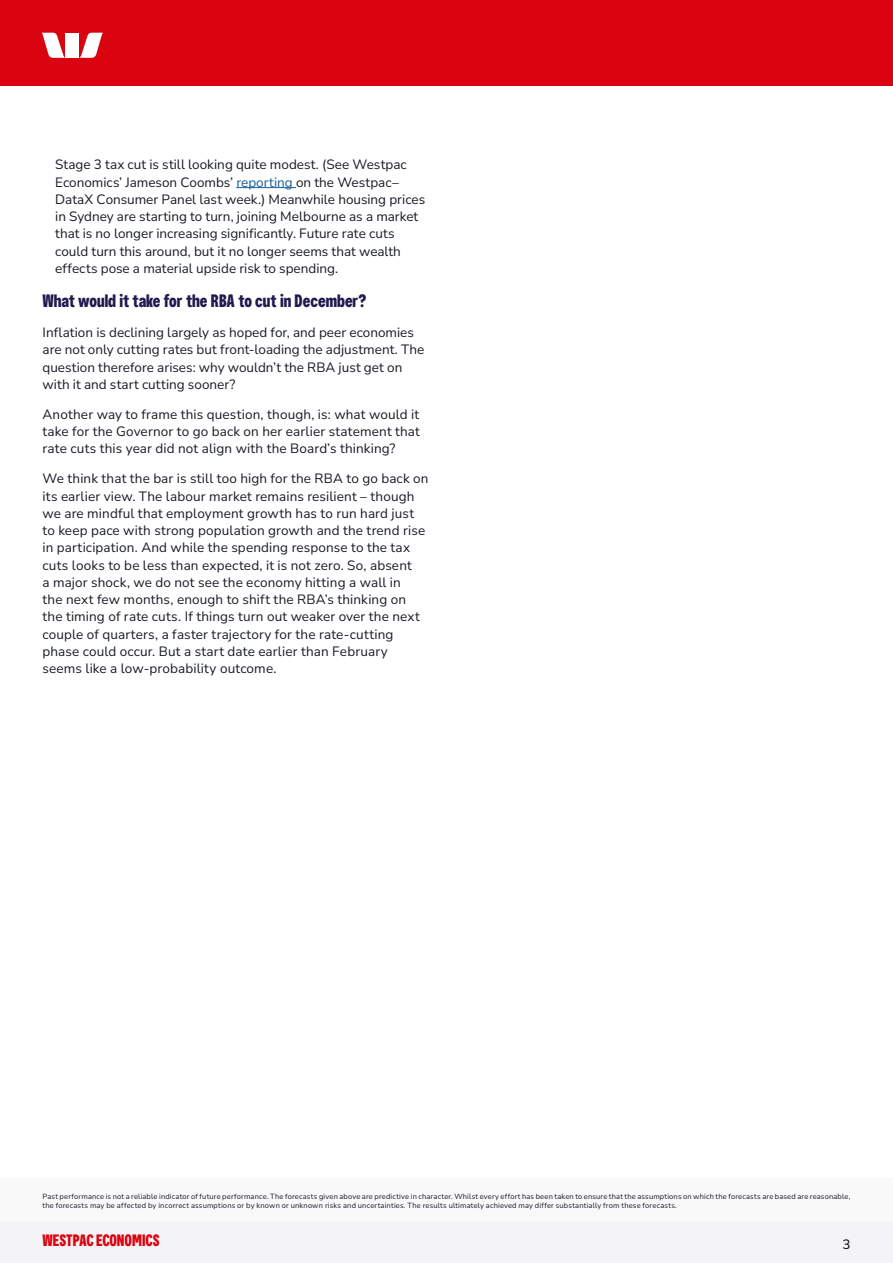
<style>
.page{position:relative;width:893px;height:1263px;background:#fff}
.page>*{position:absolute;margin:0;border:0;box-sizing:border-box;transform-origin:0 0}
.SUBHEAD_1{font:700 18px "Westpac";color:#1f1b4f}
.t1{font:700 16.5px "Westpac";color:#da0310}
.P1_Body_copy{font:200 13.5px/17.2px "Nunito Sans 12 pt";letter-spacing:.01em;color:#181b25}
.t2{font:200 7.5px/9px "Nunito Sans 12 pt";letter-spacing:.025em;color:#181b25}
.s1{color:#175d9e}
</style>
<div class="page">
<div style="left:0;top:0;width:893px;height:85px;background:#da0310"></div>
<div style="left:0;top:1220px;width:893px;height:43px;background:#f4f4f6"></div>
<div style="left:0;top:1178px;width:893px;height:42px;background:#f9f9fa"></div>
<svg style="left:42px;top:33px;width:23px;height:25px"></svg>
<svg style="left:80px;top:33px;width:23px;height:25px"></svg>
<div style="left:66px;top:33px;width:13px;height:25px;background:#fff"></div>
<hr style="left:236px;top:187px;width:60px;height:1px;background:#175d9e">
<p class="P1_Body_copy" style="left:55px;top:155px;width:371px">Stage 3 tax cut is still looking quite modest. (See Westpac Economics’ Jameson Coombs’ <span class="s1">reporting</span> on the Westpac– DataX Consumer Panel last week.) Meanwhile housing prices in Sydney are starting to turn, joining Melbourne as a market that is no longer increasing significantly. Future rate cuts could turn this around, but it no longer seems that wealth effects pose a material upside risk to spending.</p>
<p class="SUBHEAD_1" style="left:43px;top:290px;width:325px">What would it take for the RBA to cut in December?</p>
<p class="P1_Body_copy" style="left:43px;top:323px;width:383px">Inflation is declining largely as hoped for, and peer economies are not only cutting rates but front-loading the adjustment. The question therefore arises: why wouldn’t the RBA just get on with it and start cutting sooner?</p>
<p class="P1_Body_copy" style="left:43px;top:405px;width:379px;text-align:justify">Another way to frame this question, though, is: what would it take for the Governor to go back on her earlier statement that rate cuts this year did not align with the Board’s thinking?</p>
<p class="P1_Body_copy" style="left:43px;top:470px;width:388px">We think that the bar is still too high for the RBA to go back on its earlier view. The labour market remains resilient – though we are mindful that employment growth has to run hard just to keep pace with strong population growth and the trend rise in participation. And while the spending response to the tax cuts looks to be less than expected, it is not zero. So, absent<br>a major shock, we do not see the economy hitting a wall in<br>the next few months, enough to shift the RBA’s thinking on the timing of rate cuts. If things turn out weaker over the next couple of quarters, a faster trajectory for the rate-cutting phase could occur. But a start date earlier than February seems like a low-probability outcome.</p>
<p class="t2" style="left:43px;top:1192px;width:809px">Past performance is not a reliable indicator of future performance. The forecasts given above are predictive in character. Whilst every effort has been taken to ensure that the assumptions on which the forecasts are based are reasonable, the forecasts may be affected by incorrect assumptions or by known or unknown risks and uncertainties. The results ultimately achieved may differ substantially from these forecasts.</p>
<p class="t1" style="left:43px;top:1230px;width:119px">WESTPAC ECONOMICS</p>
<p class="P1_Body_copy" style="left:842px;top:1235px;width:10px">3</p>
</div>
